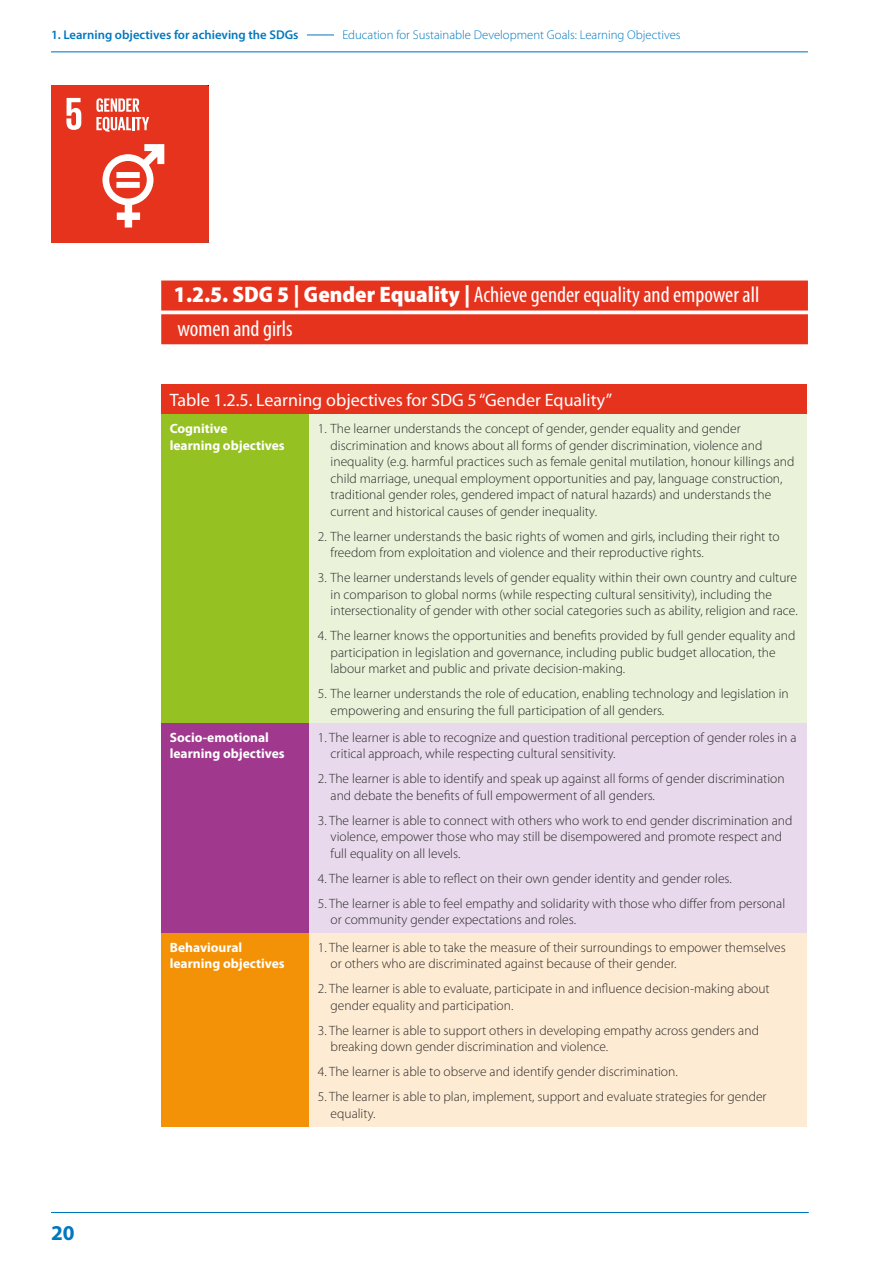
<style>
.page{position:relative;width:893px;height:1263px;background:#fff}
.page>*{position:absolute;margin:0;border:0;box-sizing:border-box;transform-origin:0 0}
.t1{font:condensed 22.5px/33.8px "Myriad Pro";color:#fff}
.t2{font:700 21.15px "Myriad Pro";color:#0078bf}
.t3{font:18px "Myriad Pro";color:#fff}
.t4{font:300 13.5px/16.5px "Myriad Pro";color:#282827}
.t5{font:700 13.5px/16.5px "Myriad Pro";color:#fff}
.t6{font:300 12.75px "Myriad Pro";color:#0078bf}
.t7{font:600 12.75px "Myriad Pro";color:#0078bf}
.s1{font-weight:900;font-stretch:semi-condensed}
</style>
<div class="page">
<hr style="left:51px;top:51px;width:757px;height:1px;background:#0078bf">
<svg style="left:307px;top:35px;width:27px;height:1px"></svg>
<hr style="left:51px;top:1212px;width:758px;height:1px;background:#0078bf">
<div style="left:161px;top:280px;width:647px;height:30px;background:#e6331d"></div>
<div style="left:161px;top:314px;width:647px;height:30px;background:#e6331d"></div>
<div style="left:161px;top:384px;width:646px;height:31px;background:#e6331d"></div>
<div style="left:161px;top:415px;width:148px;height:308px;background:#95c123"></div>
<div style="left:309px;top:415px;width:498px;height:308px;background:#eaf2da"></div>
<div style="left:161px;top:723px;width:148px;height:210px;background:#a0388d"></div>
<div style="left:309px;top:723px;width:498px;height:210px;background:#e9d9ec"></div>
<div style="left:161px;top:933px;width:148px;height:193px;background:#f39207"></div>
<div style="left:309px;top:933px;width:498px;height:193px;background:#feebd3"></div>
<div style="left:51px;top:85px;width:157px;height:157px;background:#e6331d"></div>
<svg style="left:102px;top:144px;width:62px;height:83px"></svg>
<div style="left:116px;top:172px;width:24px;height:6px;background:#fff"></div>
<div style="left:116px;top:182px;width:24px;height:6px;background:#fff"></div>
<svg style="left:66px;top:98px;width:15px;height:32px"></svg>
<svg style="left:96px;top:98px;width:53px;height:34px"></svg>
<p class="t7" style="left:51px;top:28px;width:249px">1. Learning objectives for achieving the SDGs</p>
<p class="t6" style="left:342px;top:27px;width:340px">Education for Sustainable Development Goals: Learning Objectives</p>
<h1 class="t1" style="left:174px;top:278px;width:587px"><span class="s1">1.2.5. SDG 5 | Gender Equality |</span> Achieve gender equality and empower all women and girls</h1>
<h2 class="t2" style="left:51px;top:1221px;width:25px">20</h2>
<h3 class="t3" style="left:170px;top:390px;width:444px">Table 1.2.5. Learning objectives for SDG 5 “Gender Equality”</h3>
<p class="t5" style="left:170px;top:421px;width:117px">Cognitive<br>learning objectives</p>
<p class="t4" style="left:331px;top:420px;width:465px;text-indent:-13px">1. The learner understands the concept of gender, gender equality and gender discrimination and knows about all forms of gender discrimination, violence and inequality (e.g. harmful practices such as female genital mutilation, honour killings and child marriage, unequal employment opportunities and pay, language construction, traditional gender roles, gendered impact of natural hazards) and understands the current and historical causes of gender inequality.</p>
<p class="t4" style="left:331px;top:528px;width:451px;text-indent:-13px">2. The learner understands the basic rights of women and girls, including their right to freedom from exploitation and violence and their reproductive rights.</p>
<p class="t4" style="left:331px;top:569px;width:469px;text-indent:-13px">3. The learner understands levels of gender equality within their own country and culture in comparison to global norms (while respecting cultural sensitivity), including the intersectionality of gender with other social categories such as ability, religion and race.</p>
<p class="t4" style="left:331px;top:627px;width:466px;text-indent:-13px">4. The learner knows the opportunities and benefits provided by full gender equality and participation in legislation and governance, including public budget allocation, the labour market and public and private decision-making.</p>
<p class="t4" style="left:331px;top:685px;width:460px;text-indent:-13px">5. The learner understands the role of education, enabling technology and legislation in empowering and ensuring the full participation of all genders.</p>
<p class="t5" style="left:170px;top:729px;width:117px">Socio-emotional learning objectives</p>
<p class="t4" style="left:331px;top:729px;width:467px;text-indent:-13px">1. The learner is able to recognize and question traditional perception of gender roles in a critical approach, while respecting cultural sensitivity.</p>
<p class="t4" style="left:331px;top:770px;width:455px;text-indent:-13px">2. The learner is able to identify and speak up against all forms of gender discrimination and debate the benefits of full empowerment of all genders.</p>
<p class="t4" style="left:331px;top:812px;width:463px;text-indent:-13px">3. The learner is able to connect with others who work to end gender discrimination and violence, empower those who may still be disempowered and promote respect and full equality on all levels.</p>
<p class="t4" style="left:318px;top:870px;width:415px">4. The learner is able to reflect on their own gender identity and gender roles.</p>
<p class="t4" style="left:331px;top:895px;width:456px;text-indent:-13px">5. The learner is able to feel empathy and solidarity with those who differ from personal or community gender expectations and roles.</p>
<p class="t5" style="left:170px;top:939px;width:117px">Behavioural learning objectives</p>
<p class="t4" style="left:331px;top:939px;width:457px;text-indent:-13px">1. The learner is able to take the measure of their surroundings to empower themselves or others who are discriminated against because of their gender.</p>
<p class="t4" style="left:331px;top:980px;width:441px;text-indent:-13px">2. The learner is able to evaluate, participate in and influence decision-making about gender equality and participation.</p>
<p class="t4" style="left:331px;top:1022px;width:430px;text-indent:-13px">3. The learner is able to support others in developing empathy across genders and breaking down gender discrimination and violence.</p>
<p class="t4" style="left:318px;top:1063px;width:361px">4. The learner is able to observe and identify gender discrimination.</p>
<p class="t4" style="left:331px;top:1088px;width:437px;text-indent:-13px">5. The learner is able to plan, implement, support and evaluate strategies for gender equality.</p>
</div>
